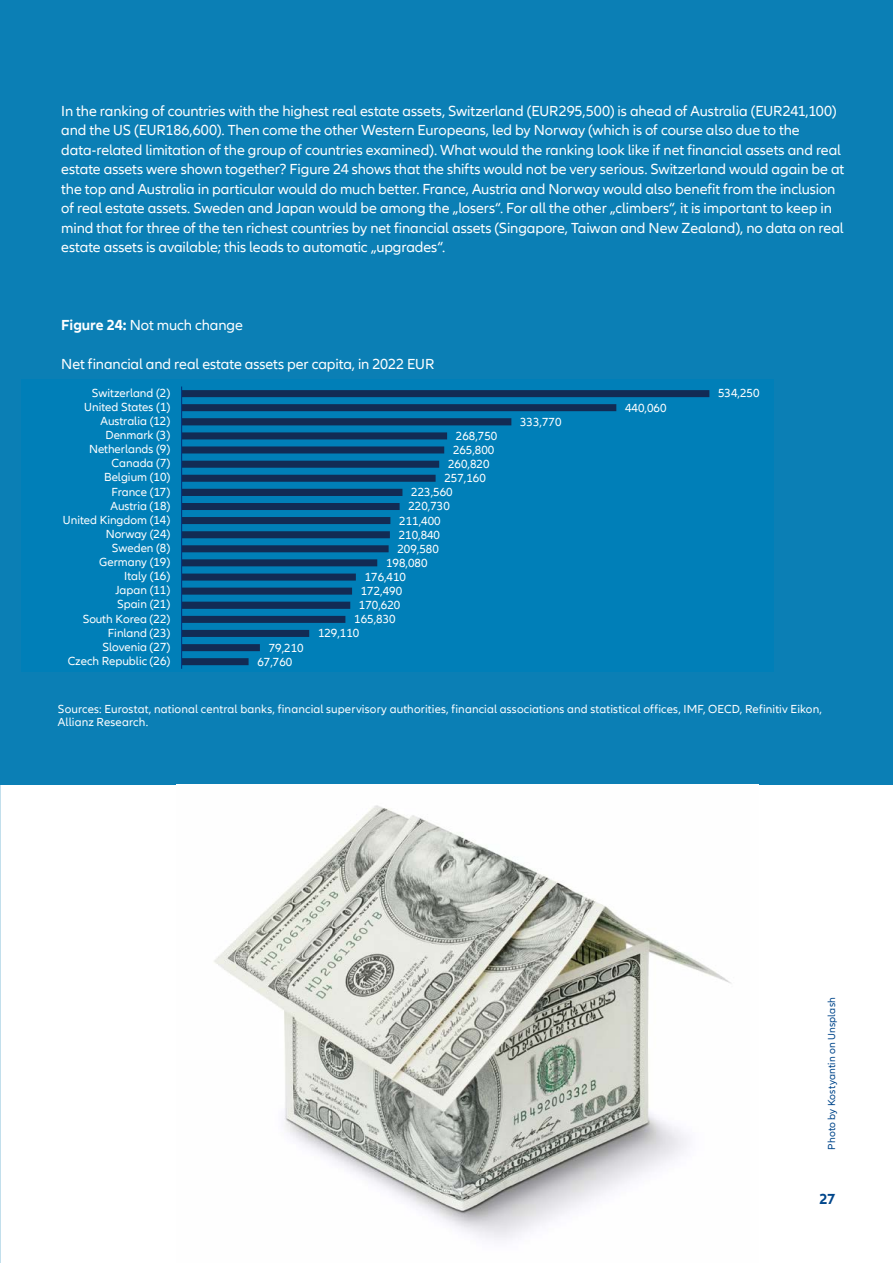
<style>
.page{position:relative;width:893px;height:1263px;background:#fff}
.page>*{position:absolute;margin:0;border:0;box-sizing:border-box;transform-origin:0 0}
.t1{font:15px/19.5px "Allianz Neo";letter-spacing:-.005em;color:#fff}
.t2{font:700 15px "Allianz Neo";color:#00468b}
.t3{font:12px/14.1px "Allianz Neo";color:#fff}
.t4{font:10.5px "Allianz Neo";letter-spacing:.015em;color:#00468b}
.s1{font-weight:700}
</style>
<div class="page">
<div style="left:0;top:0;width:893px;height:784px;background:#0b7fb5"></div>
<img style="left:214px;top:805px;width:517px;height:435px">
<div style="left:21px;top:379px;width:753px;height:293px;background:#007fb8"></div>
<svg style="left:182px;top:390px;width:527px;height:275px"></svg>
<hr style="left:181px;top:386px;width:1px;height:283px;background:#003781">
<p class="t1" style="left:61px;top:102px;width:785px">In the ranking of countries with the highest real estate assets, Switzerland (EUR295,500) is ahead of Australia (EUR241,100) and the US (EUR186,600). Then come the other Western Europeans, led by Norway (which is of course also due to the data-related limitation of the group of countries examined). What would the ranking look like if net financial assets and real estate assets were shown together? Figure 24 shows that the shifts would not be very serious. Switzerland would again be at the top and Australia in particular would do much better. France, Austria and Norway would also benefit from the inclusion of real estate assets. Sweden and Japan would be among the „losers“. For all the other „climbers“, it is important to keep in mind that for three of the ten richest countries by net financial assets (Singapore, Taiwan and New Zealand), no data on real estate assets is available; this leads to automatic „upgrades“.</p>
<p class="t1" style="left:61px;top:316px;width:183px"><span class="s1">Figure 24:</span> Not much change</p>
<p class="t1" style="left:61px;top:355px;width:375px">Net financial and real estate assets per capita, in 2022 EUR</p>
<p class="t3" style="left:63px;top:386px;width:109px;text-align:right">Switzerland (2)<br>United States (1)<br>Australia (12)<br>Denmark (3)<br>Netherlands (9)<br>Canada (7)<br>Belgium (10)<br>France (17)<br>Austria (18)<br>United Kingdom (14)<br>Norway (24)<br>Sweden (8)<br>Germany (19)<br>Italy (16)<br>Japan (11)<br>Spain (21)<br>South Korea (22)<br>Finland (23)<br>Slovenia (27)<br>Czech Republic (26)</p>
<p class="t3" style="left:257px;top:641px;width:48px;text-indent:11px">79,210<br>67,760</p>
<p class="t3" style="left:456px;top:429px;width:43px">268,750</p>
<p class="t3" style="left:453px;top:443px;width:43px">265,800</p>
<p class="t3" style="left:448px;top:457px;width:43px">260,820</p>
<p class="t3" style="left:444px;top:471px;width:43px">257,160</p>
<p class="t3" style="left:411px;top:485px;width:43px">223,560</p>
<p class="t3" style="left:408px;top:500px;width:43px">220,730</p>
<p class="t3" style="left:399px;top:514px;width:43px">211,400</p>
<p class="t3" style="left:399px;top:528px;width:43px">210,840</p>
<p class="t3" style="left:397px;top:542px;width:43px">209,580</p>
<p class="t3" style="left:386px;top:556px;width:43px">198,080</p>
<p class="t3" style="left:365px;top:570px;width:43px">176,410</p>
<p class="t3" style="left:361px;top:584px;width:43px">172,490</p>
<p class="t3" style="left:359px;top:598px;width:43px">170,620</p>
<p class="t3" style="left:354px;top:612px;width:43px">165,830</p>
<p class="t3" style="left:318px;top:627px;width:43px">129,110</p>
<p class="t3" style="left:520px;top:415px;width:43px">333,770</p>
<p class="t3" style="left:625px;top:401px;width:43px">440,060</p>
<p class="t3" style="left:718px;top:387px;width:43px">534,250</p>
<p class="t3" style="left:58px;top:702px;width:766px;line-height:13.5px">Sources: Eurostat, national central banks, financial supervisory authorities, financial associations and statistical offices, IMF, OECD, Refinitiv Eikon,<br>Allianz Research.</p>
<p class="t4" style="left:826px;top:1149px;width:154px;rotate:-90deg">Photo by Kostyantin on Unsplash</p>
<p class="t2" style="left:819px;top:1190px;width:18px">27</p>
</div>
